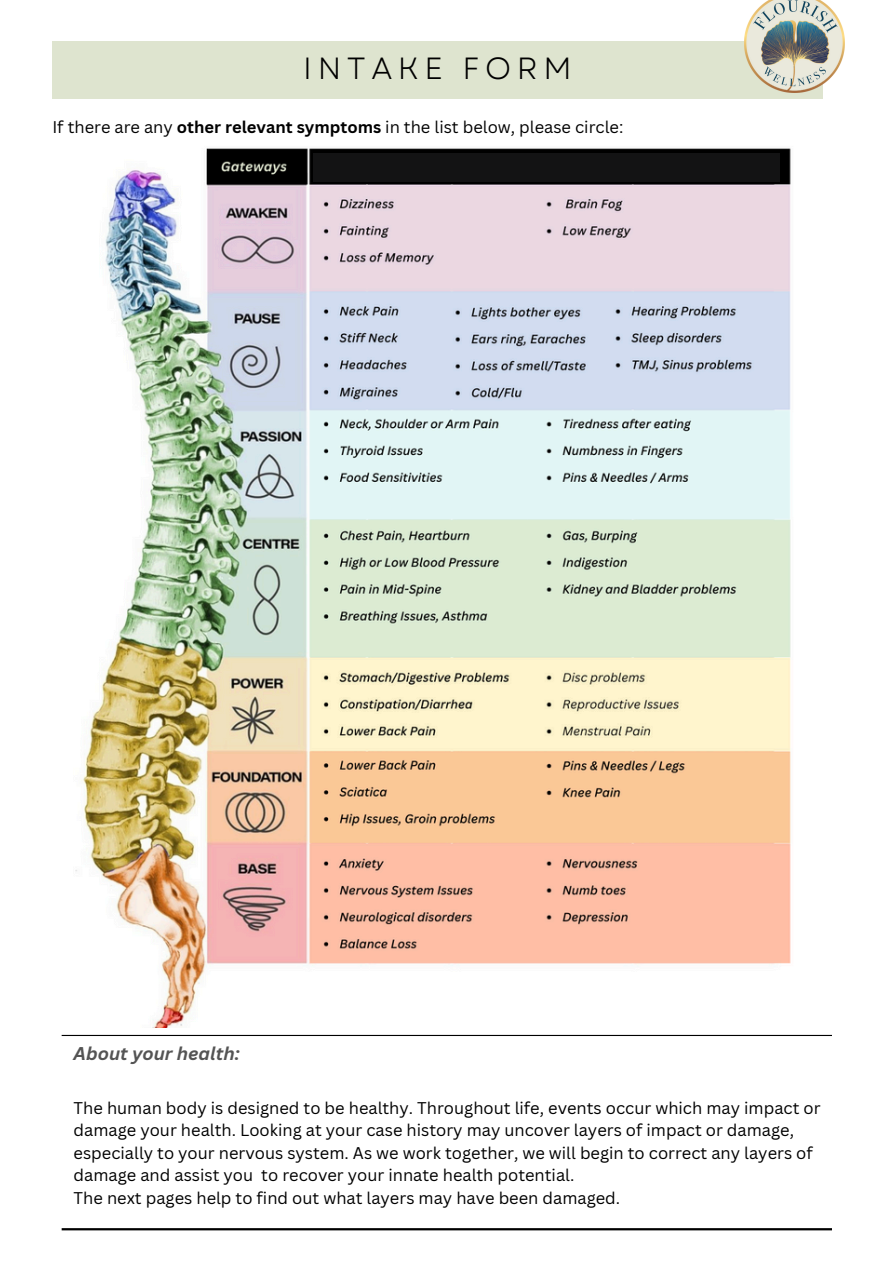
<style>
.page{position:relative;width:894px;height:1264px;background:#fff}
.page>*{position:absolute;margin:0;border:0;box-sizing:border-box;transform-origin:0 0}
.t1{font:30.6px "Garet";letter-spacing:.185em;color:#000}
.t2{font:italic 700 18px "Canva Sans";color:#545454}
.t3{font:16.5px/22.5px "Canva Sans";color:#000}
.s1{font-weight:700}
</style>
<div class="page">
<div style="left:52px;top:41px;width:770px;height:58px;background:#dee4cf"></div>
<img style="left:75px;top:148px;width:716px;height:879px">
<div style="left:313px;top:153px;width:466px;height:28px;background:#131314"></div>
<img style="left:744px;top:0;width:99px;height:92px">
<hr style="left:62px;top:1034px;width:769px;height:2px;background:#000">
<hr style="left:62px;top:1228px;width:769px;height:2px;background:#000">
<p class="t1" style="left:303px;top:46px;width:270px">INTAKE FORM</p>
<h1 class="t3" style="left:52px;top:116px;width:572px">If there are any <span class="s1">other relevant symptoms</span> in the list below, please circle:</h1>
<p class="t2" style="left:74px;top:1041px;width:167px">About your health:</p>
<p class="t3" style="left:74px;top:1096px;width:748px">The human body is designed to be healthy. Throughout life, events occur which may impact or damage your health. Looking at your case history may uncover layers of impact or damage, especially to your nervous system. As we work together, we will begin to correct any layers of damage and assist you to recover your innate health potential.</p>
<p class="t3" style="left:74px;top:1186px;width:548px">The next pages help to find out what layers may have been damaged.</p>
</div>
